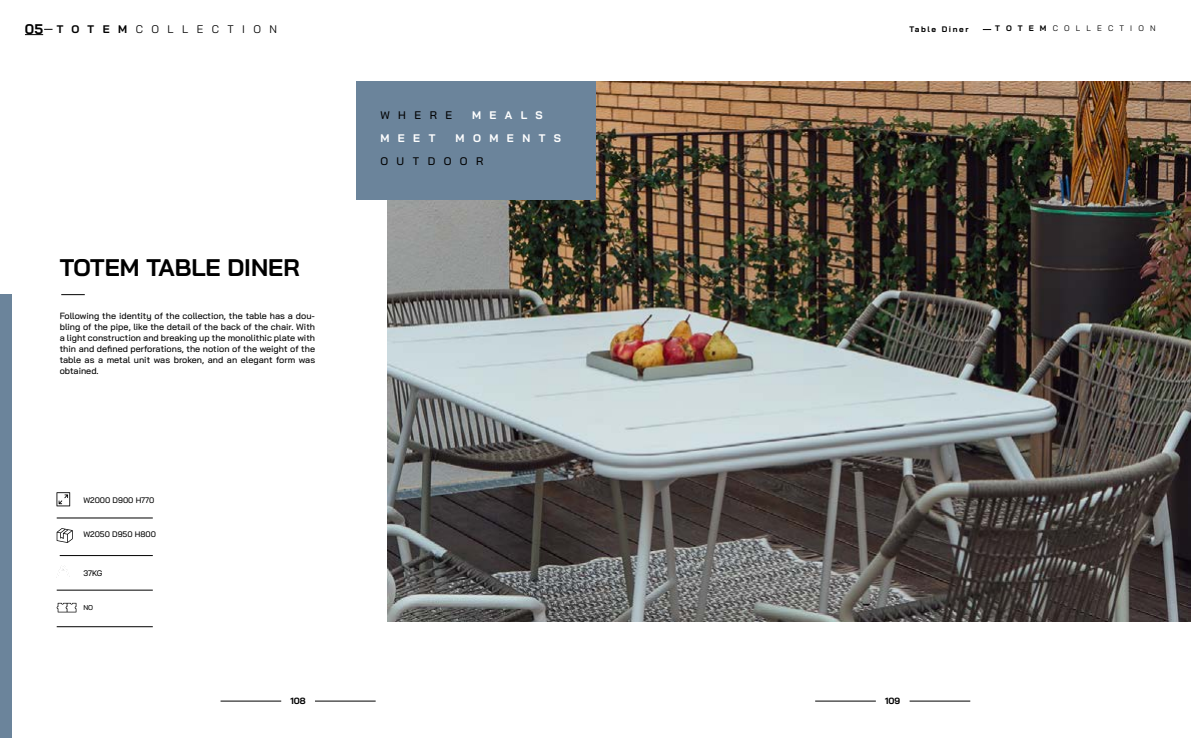
<style>
.page{position:relative;width:1191px;height:738px;background:#fff}
.page>*{position:absolute;margin:0;border:0;box-sizing:border-box;transform-origin:0 0}
.t1{font:700 24px "Bai Jamjuree";color:#000}
.t2{font:11px "Bai Jamjuree";letter-spacing:.77em;color:#000}
.t3{font:700 11px "Bai Jamjuree";letter-spacing:.77em;color:#fff}
.t4{font:500 11px "Bai Jamjuree";letter-spacing:.77em;color:#000}
.t5{font:500 9px/10.8px "Bai Jamjuree";color:#000;text-align:justify}
.t6{font:700 9px "Bai Jamjuree";color:#000}
.t7{font:500 8px "Bai Jamjuree";color:#000}
.t8{font:8px "Bai Jamjuree";letter-spacing:.77em;color:#000}
.t9{font:700 8px "Bai Jamjuree";letter-spacing:.2em;color:#000}
.t10{font:500 7px "Bai Jamjuree";color:#000}
.s1{font-weight:700;font-size:14px}
.s2{font-weight:700}
</style>
<div class="page">
<hr style="left:315px;top:700px;width:61px;height:1px;background:#000">
<hr style="left:220px;top:700px;width:61px;height:1px;background:#000">
<hr style="left:909px;top:700px;width:61px;height:1px;background:#000">
<hr style="left:815px;top:700px;width:61px;height:1px;background:#000">
<img style="left:387px;top:81px;width:804px;height:540px">
<svg style="left:61px;top:294px;width:24px;height:1px"></svg>
<div style="left:0;top:294px;width:11px;height:443px;background:#6b849b"></div>
<div style="left:356px;top:81px;width:239px;height:118px;background:#6b849b"></div>
<svg style="left:25px;top:29px;width:28px;height:6px"></svg>
<svg style="left:57px;top:492px;width:13px;height:14px"></svg>
<svg style="left:57px;top:528px;width:16px;height:14px"></svg>
<svg style="left:57px;top:566px;width:13px;height:11px"></svg>
<svg style="left:57px;top:602px;width:19px;height:10px"></svg>
<hr style="left:57px;top:517px;width:96px;height:1px;background:#000">
<hr style="left:60px;top:555px;width:93px;height:1px;background:#000">
<hr style="left:57px;top:589px;width:96px;height:1px;background:#000">
<hr style="left:57px;top:626px;width:96px;height:1px;background:#000">
<p class="t2" style="left:25px;top:19px;width:254px"><span class="s1">05</span> <span class="s2">TOTEM</span>COLLECTION</p>
<h1 class="t1" style="left:60px;top:254px;width:241px">TOTEM TABLE DINER</h1>
<p class="t5" style="left:60px;top:310px;width:257px">Following the identity of the collection, the table has a dou&shy;bling of the pipe, like the detail of the back of the chair. With a light construction and breaking up the monolithic plate with thin and defined perforations, the notion of the weight of the table as a metal unit was broken, and an elegant form was obtained.</p>
<p class="t4" style="left:380px;top:108px;width:73px">WHERE</p>
<p class="t3" style="left:472px;top:108px;width:72px">MEALS</p>
<p class="t3" style="left:380px;top:131px;width:56px">MEET</p>
<p class="t3" style="left:455px;top:131px;width:107px">MOMENTS</p>
<p class="t4" style="left:380px;top:154px;width:105px">OUTDOOR</p>
<p class="t9" style="left:909px;top:24px;width:61px">Table Diner</p>
<p class="t8" style="left:995px;top:22px;width:162px"><span class="s2">TOTEM</span>COLLECTION</p>
<p class="t7" style="left:83px;top:495px;width:73px">W2000 D900 H770</p>
<p class="t7" style="left:83px;top:529px;width:74px">W2050 D950 H800</p>
<p class="t7" style="left:83px;top:567px;width:21px">37KG</p>
<p class="t10" style="left:83px;top:602px;width:11px">NO</p>
<p class="t6" style="left:290px;top:695px;width:17px">108</p>
<p class="t6" style="left:885px;top:695px;width:17px">109</p>
</div>
